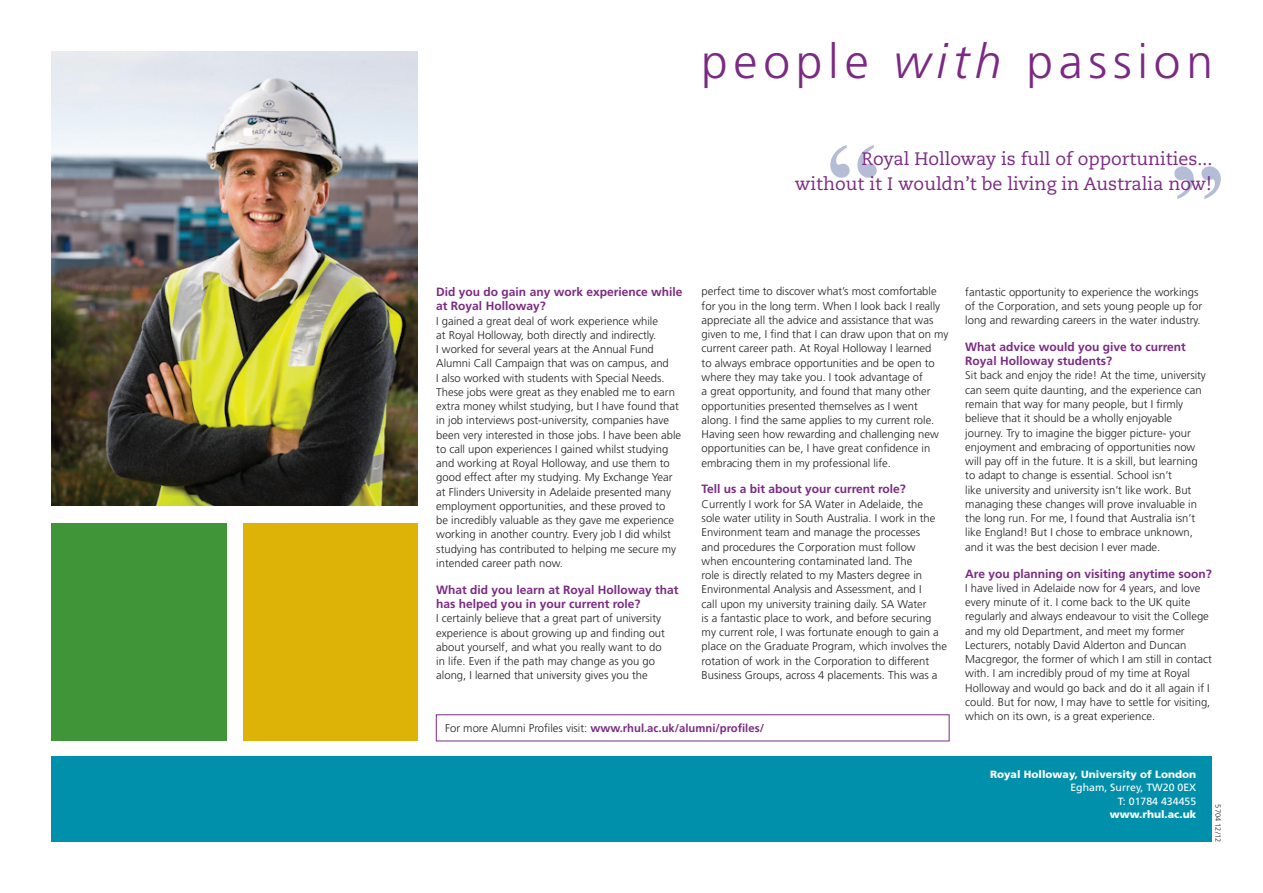
<style>
.page{position:relative;width:1263px;height:893px;background:#fff}
.page>*{position:absolute;margin:0;border:0;box-sizing:border-box;transform-origin:0 0}
.t1{font:129.6px "Times New Roman";color:#b4bdd5}
.t2{font:300 48px "Frutiger LT Std";letter-spacing:.12em;color:#7b2a83}
.t3{font:18px/25.2px "Caecilia LT Std";color:#7b2a83;text-align:right}
.t4{font:700 12px/14.2px "Frutiger LT Std";color:#7b2a83}
.t5{font:300 11.25px/14.2px "Frutiger LT Std";color:#231f20}
.t6{font:700 11.25px "Frutiger LT Std";color:#7b2a83}
.t7{font:900 10.5px "Frutiger LT Std";color:#fff}
.t8{font:10.5px/13.5px "Frutiger LT Std";color:#fff;text-align:right}
.t9{font:300 7.5px "Frutiger LT Std";letter-spacing:-.005em;color:#231f20}
.s1{font-style:italic}
.s2{font-weight:300;color:#231f20}
</style>
<div class="page">
<div style="left:51px;top:756px;width:1161px;height:85px;background:#0090ab"></div>
<img style="left:51px;top:51px;width:367px;height:454px">
<div style="left:51px;top:523px;width:175px;height:217px;background:#3f9537"></div>
<div style="left:243px;top:523px;width:175px;height:218px;background:#deb308"></div>
<div style="left:436px;top:714px;width:513px;height:27px;border:1px solid #7b2a83"></div>
<h2 class="t2" style="left:701px;top:34px;width:513px">people <span class="s1">with</span> passion</h2>
<h1 class="t1" style="left:819px;top:102px;width:72px">‘‘</h1>
<h3 class="t3" style="left:795px;top:147px;width:419px">Royal Holloway is full of opportunities... without it I wouldn’t be living in Australia now!</h3>
<h1 class="t1" style="left:1162px;top:124px;width:72px">’’</h1>
<p class="t4" style="left:436px;top:285px;width:248px">Did you do gain any work experience while at Royal Holloway?</p>
<p class="t5" style="left:436px;top:314px;width:246px">I gained a great deal of work experience while<br>at Royal Holloway, both directly and indirectly.<br>I worked for several years at the Annual Fund Alumni Call Campaign that was on campus, and<br>I also worked with students with Special Needs.<br>These jobs were great as they enabled me to earn extra money whilst studying, but I have found that in job interviews post-university, companies have been very interested in those jobs. I have been able to call upon experiences I gained whilst studying and working at Royal Holloway, and use them to good effect after my studying. My Exchange Year at Flinders University in Adelaide presented many employment opportunities, and these proved to<br>be incredibly valuable as they gave me experience working in another country. Every job I did whilst studying has contributed to helping me secure my intended career path now.</p>
<p class="t4" style="left:436px;top:583px;width:244px">What did you learn at Royal Holloway that has helped you in your current role?</p>
<p class="t5" style="left:436px;top:611px;width:230px">I certainly believe that a great part of university experience is about growing up and finding out about yourself, and what you really want to do in life. Even if the path may change as you go along, I learned that university gives you the</p>
<p class="t5" style="left:702px;top:285px;width:248px">perfect time to discover what’s most comfortable for you in the long term. When I look back I really appreciate all the advice and assistance that was given to me, I find that I can draw upon that on my current career path. At Royal Holloway I learned<br>to always embrace opportunities and be open to where they may take you. I took advantage of<br>a great opportunity, and found that many other opportunities presented themselves as I went along. I find the same applies to my current role.<br>Having seen how rewarding and challenging new opportunities can be, I have great confidence in embracing them in my professional life.</p>
<p class="t4" style="left:702px;top:482px;width:206px">Tell us a bit about your current role?</p>
<p class="t5" style="left:702px;top:497px;width:247px">Currently I work for SA Water in Adelaide, the<br>sole water utility in South Australia. I work in the Environment team and manage the processes<br>and procedures the Corporation must follow<br>when encountering contaminated land. The<br>role is directly related to my Masters degree in Environmental Analysis and Assessment, and I<br>call upon my university training daily. SA Water<br>is a fantastic place to work, and before securing my current role, I was fortunate enough to gain a place on the Graduate Program, which involves the rotation of work in the Corporation to different Business Groups, across 4 placements. This was a</p>
<p class="t6" style="left:445px;top:722px;width:320px"><span class="s2">For more Alumni Profiles visit:</span> www.rhul.ac.uk/alumni/profiles/</p>
<p class="t5" style="left:965px;top:285px;width:238px">fantastic opportunity to experience the workings of the Corporation, and sets young people up for long and rewarding careers in the water industry.</p>
<p class="t4" style="left:965px;top:340px;width:222px">What advice would you give to current<br>Royal Holloway students?</p>
<p class="t5" style="left:965px;top:369px;width:242px">Sit back and enjoy the ride! At the time, university can seem quite daunting, and the experience can remain that way for many people, but I firmly believe that it should be a wholly enjoyable journey. Try to imagine the bigger picture- your enjoyment and embracing of opportunities now will pay off in the future. It is a skill, but learning to adapt to change is essential. School isn’t<br>like university and university isn’t like work. But managing these changes will prove invaluable in the long run. For me, I found that Australia isn’t like England! But I chose to embrace unknown, and it was the best decision I ever made.</p>
<p class="t4" style="left:965px;top:566px;width:248px">Are you planning on visiting anytime soon?</p>
<p class="t5" style="left:965px;top:581px;width:248px">I have lived in Adelaide now for 4 years, and love every minute of it. I come back to the UK quite regularly and always endeavour to visit the College and my old Department, and meet my former Lecturers, notably David Alderton and Duncan Macgregor, the former of which I am still in contact with. I am incredibly proud of my time at Royal Holloway and would go back and do it all again if I could. But for now, I may have to settle for visiting, which on its own, is a great experience.</p>
<p class="t7" style="left:990px;top:767px;width:208px">Royal Holloway, University of London</p>
<p class="t8" style="left:1070px;top:781px;width:127px">Egham, Surrey, TW20 0EX<br>T: 01784 434455</p>
<p class="t7" style="left:1110px;top:808px;width:88px">www.rhul.ac.uk</p>
<p class="t9" style="left:1222px;top:804px;width:39px;rotate:90deg">5704 12/12</p>
</div>
